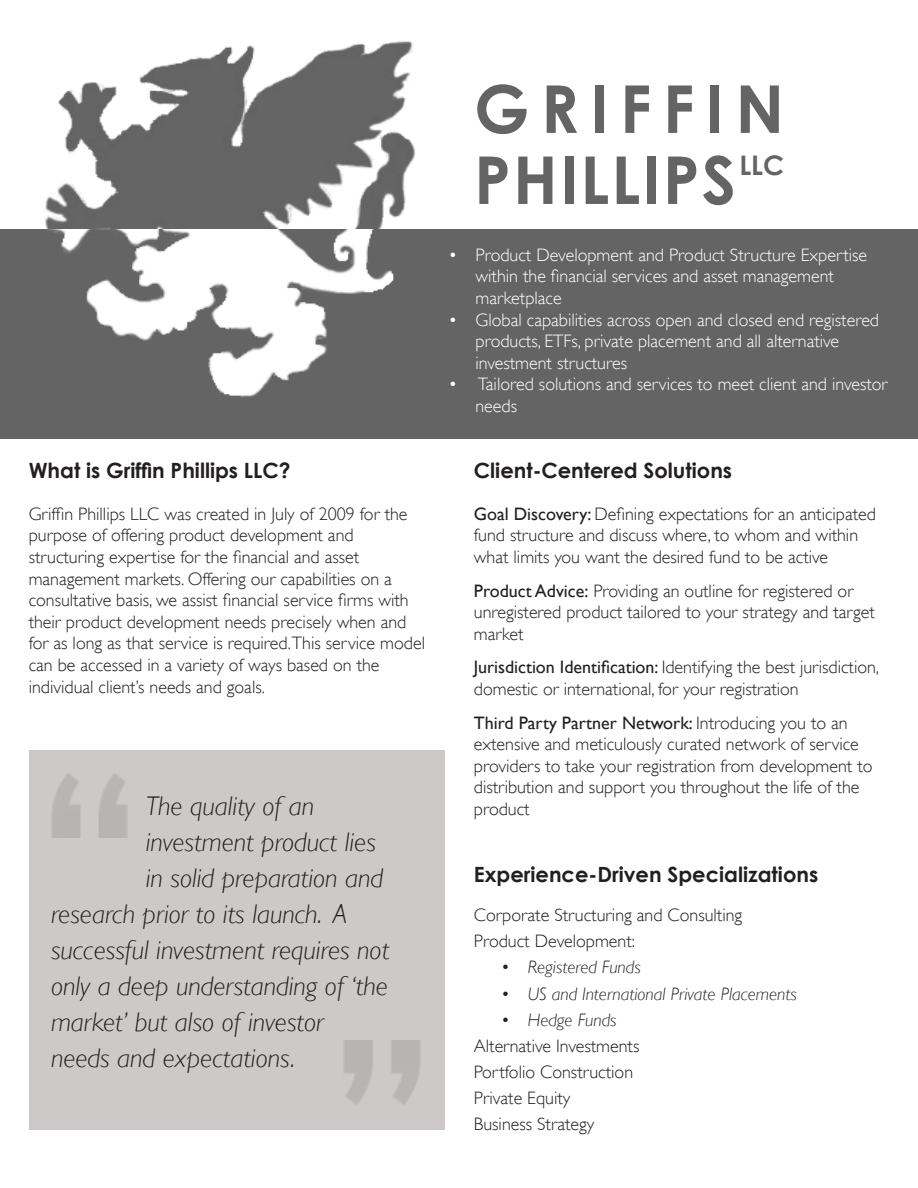
<style>
.page{position:relative;width:918px;height:1188px;background:#fff}
.page>*{position:absolute;margin:0;border:0;box-sizing:border-box;transform-origin:0 0}
.t1{font:700 66px "Century Gothic";letter-spacing:.03em;color:#646464}
.t2{font:700 66px "Century Gothic";letter-spacing:.17em;color:#646464}
.t3{font:italic 300 27px "Gill Sans";color:#231f20}
.t4{font:700 27px "Century Gothic";color:#646464}
.t5{font:700 21px "Century Gothic";color:#231f20}
.t6{font:300 18px/21.6px "Gill Sans";color:#231f20}
.t7{font:300 18px/21.6px "Gill Sans";color:#fff}
.t8{font:italic 300 18px "Gill Sans";color:#231f20}
.s1{font-weight:400}
</style>
<div class="page">
<img style="left:44px;top:41px;width:371px;height:188px">
<div style="left:0;top:229px;width:918px;height:209px;background:#646464"></div>
<div style="left:29px;top:750px;width:415px;height:380px;background:#cdc9c8"></div>
<img style="left:53px;top:230px;width:341px;height:167px">
<p class="t5" style="left:29px;top:457px;width:263px">What is Griffin Phillips LLC?</p>
<p class="t6" style="left:29px;top:502px;width:380px">Griffin Phillips LLC was created in July of 2009 for the</p>
<p class="t6" style="left:29px;top:524px;width:398px">purpose of offering product development and structuring expertise for the financial and asset management markets. Offering our capabilities on a consultative basis, we assist financial service firms with their product development needs precisely when and for as long as that service is required.This service model can be accessed in a variety of ways based on the individual client’s needs and goals.</p>
<p class="t3" style="left:146px;top:791px;width:170px">The quality of an</p>
<p class="t3" style="left:146px;top:827px;width:232px">investment product lies</p>
<p class="t3" style="left:146px;top:863px;width:239px">in solid preparation and</p>
<p class="t3" style="left:51px;top:899px;width:298px">research prior to its launch. A</p>
<p class="t3" style="left:51px;top:935px;width:340px">successful investment requires not</p>
<p class="t3" style="left:51px;top:971px;width:338px">only a deep understanding of ‘the</p>
<p class="t3" style="left:51px;top:1007px;width:274px">market’ but also of investor</p>
<p class="t3" style="left:51px;top:1043px;width:245px">needs and expectations.</p>
<p class="t2" style="left:474px;top:67px;width:312px">GRIFFIN</p>
<p class="t1" style="left:474px;top:138px;width:264px">PHILLIPS</p>
<p class="t4" style="left:739px;top:148px;width:46px">LLC</p>
<p class="t7" style="left:476px;top:243px;width:393px;text-indent:-27px">• Product Development and Product Structure Expertise within the financial services and asset management marketplace</p>
<p class="t7" style="left:476px;top:308px;width:405px;text-indent:-27px">• Global capabilities across open and closed end registered products, ETFs, private placement and all alternative investment structures</p>
<p class="t7" style="left:476px;top:373px;width:414px;text-indent:-27px">• Tailored solutions and services to meet client and investor needs</p>
<p class="t5" style="left:474px;top:457px;width:260px">Client-Centered Solutions</p>
<p class="t6" style="left:474px;top:502px;width:404px"><span class="s1">Goal Discovery:</span> Defining expectations for an anticipated fund structure and discuss where, to whom and within what limits you want the desired fund to be active</p>
<p class="t6" style="left:474px;top:579px;width:402px"><span class="s1">Product Advice:</span> Providing an outline for registered or unregistered product tailored to your strategy and target market</p>
<p class="t6" style="left:474px;top:656px;width:407px"><span class="s1">Jurisdiction Identification:</span> Identifying the best jurisdiction, domestic or international, for your registration</p>
<p class="t6" style="left:474px;top:711px;width:400px"><span class="s1">Third Party Partner Network:</span> Introducing you to an extensive and meticulously curated network of service providers to take your registration from development to distribution and support you throughout the life of the product</p>
<p class="t5" style="left:474px;top:861px;width:346px">Experience-Driven Specializations</p>
<p class="t6" style="left:474px;top:904px;width:270px">Corporate Structuring and Consulting</p>
<p class="t6" style="left:474px;top:930px;width:163px">Product Development:</p>
<p class="t8" style="left:501px;top:957px;width:141px">• Registered Funds</p>
<p class="t8" style="left:501px;top:983px;width:298px">• US and International Private Placements</p>
<p class="t8" style="left:501px;top:1010px;width:117px">• Hedge Funds</p>
<p class="t6" style="left:474px;top:1034px;width:167px">Alternative Investments</p>
<p class="t6" style="left:474px;top:1060px;width:161px">Portfolio Construction</p>
<p class="t6" style="left:474px;top:1086px;width:98px">Private Equity</p>
<p class="t6" style="left:474px;top:1113px;width:122px">Business Strategy</p>
</div>
